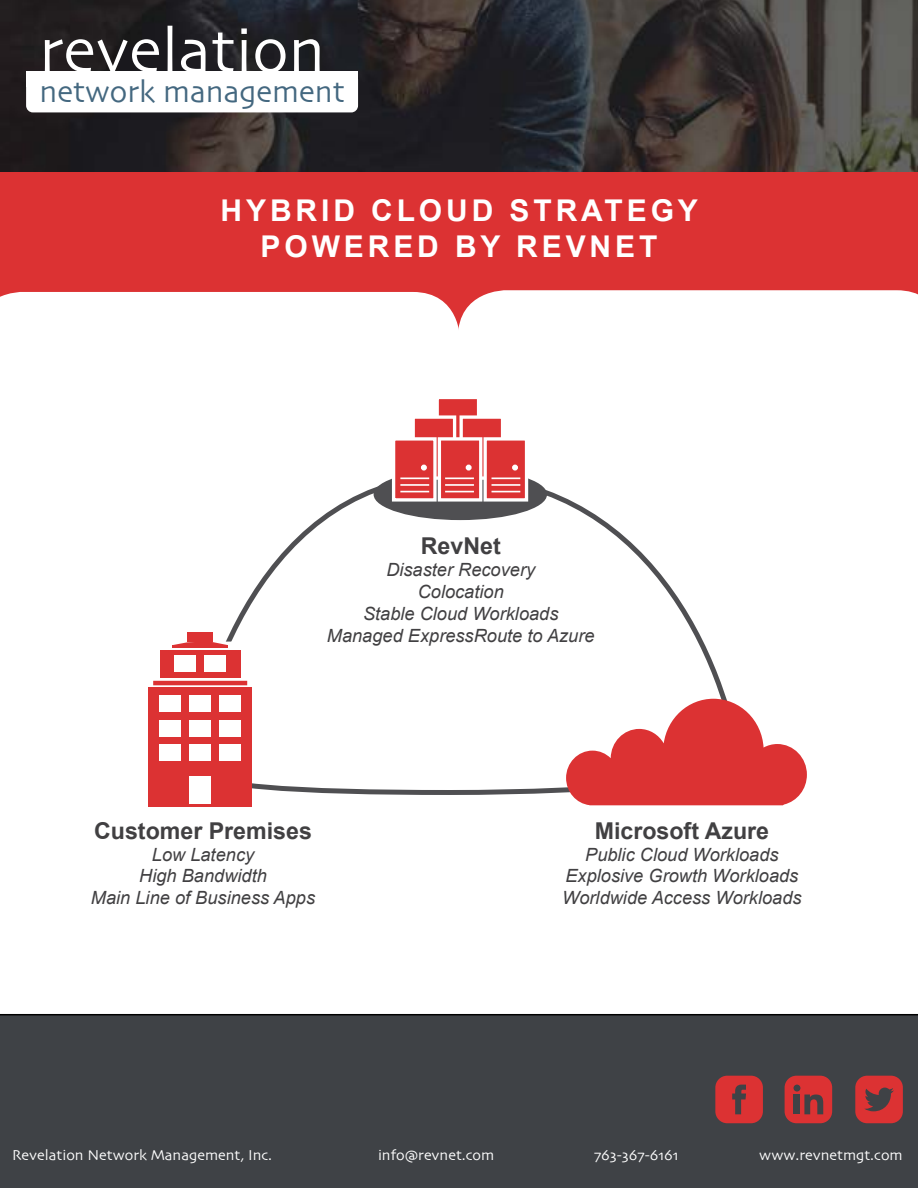
<style>
.page{position:relative;width:918px;height:1188px;background:#fff}
.page>*{position:absolute;margin:0;border:0;box-sizing:border-box;transform-origin:0 0}
.t1{font:64.8px "Skia";color:#fff}
.t2{font:31.65px "Skia";color:#446880}
.t3{font:700 30px/36px "Arial";letter-spacing:.13em;color:#fff;text-align:center}
.t4{font:700 23.25px "Arial";color:#414042}
.t5{font:italic 18.3px/21.9px "Arial";color:#414042;text-align:center}
.t6{font:15px "Skia";color:#fff}
</style>
<div class="page">
<img style="left:0;top:0;width:918px;height:172px">
<div style="left:0;top:172px;width:918px;height:214px;background:#dc3233"></div>
<svg style="left:0;top:292px;width:458px;height:515px"></svg>
<svg style="left:458px;top:290px;width:460px;height:516px"></svg>
<div style="left:0;top:1014px;width:918px;height:174px;background:#3f4246"></div>
<div style="left:26px;top:73px;width:332px;height:39px;background:#fff;border-radius:7px"></div>
<div style="left:26px;top:71px;width:332px;height:16px;background:#fff"></div>
<div style="left:855px;top:1076px;width:48px;height:47px;background:#dc3233;border-radius:12px"></div>
<svg style="left:864px;top:1088px;width:30px;height:23px"></svg>
<div style="left:785px;top:1076px;width:47px;height:47px;background:#dc3233;border-radius:12px"></div>
<div style="left:794px;top:1095px;width:6px;height:19px;background:#3f4246"></div>
<div style="left:794px;top:1085px;width:6px;height:7px;background:#3f4246;border-radius:50%"></div>
<svg style="left:804px;top:1095px;width:19px;height:19px"></svg>
<div style="left:715px;top:1076px;width:48px;height:47px;background:#dc3233;border-radius:12px"></div>
<svg style="left:732px;top:1085px;width:14px;height:29px"></svg>
<svg style="left:188px;top:470px;width:559px;height:327px"></svg>
<svg style="left:566px;top:699px;width:241px;height:106px"></svg>
<div style="left:374px;top:469px;width:173px;height:51px;background:#4f4f52;border-radius:50%"></div>
<div style="left:436px;top:396px;width:44px;height:64px;background:#dc3233;border:3px solid #fff"></div>
<div style="left:460px;top:415px;width:44px;height:65px;background:#dc3233;border:3px solid #fff"></div>
<div style="left:412px;top:415px;width:44px;height:65px;background:#dc3233;border:3px solid #fff"></div>
<div style="left:392px;top:437px;width:45px;height:65px;background:#dc3233;border:3px solid #fff"></div>
<div style="left:438px;top:437px;width:44px;height:65px;background:#dc3233;border:3px solid #fff"></div>
<div style="left:484px;top:437px;width:44px;height:65px;background:#dc3233;border:3px solid #fff"></div>
<svg style="left:400px;top:491px;width:29px;height:1px"></svg>
<svg style="left:445px;top:491px;width:29px;height:1px"></svg>
<svg style="left:492px;top:491px;width:28px;height:1px"></svg>
<hr style="left:400px;top:484px;width:29px;height:2px;background:#fff">
<hr style="left:445px;top:484px;width:29px;height:2px;background:#fff">
<hr style="left:492px;top:484px;width:28px;height:2px;background:#fff">
<svg style="left:400px;top:478px;width:29px;height:1px"></svg>
<svg style="left:445px;top:478px;width:29px;height:1px"></svg>
<svg style="left:492px;top:478px;width:28px;height:1px"></svg>
<svg style="left:421px;top:465px;width:6px;height:6px"></svg>
<svg style="left:466px;top:465px;width:6px;height:6px"></svg>
<svg style="left:512px;top:465px;width:6px;height:6px"></svg>
<svg style="left:145px;top:642px;width:101px;height:158px"></svg>
<div style="left:148px;top:688px;width:103px;height:119px;background:#dc3233"></div>
<div style="left:160px;top:651px;width:80px;height:27px;background:#dc3233"></div>
<div style="left:187px;top:632px;width:25px;height:10px;background:#dc3233"></div>
<hr style="left:153px;top:681px;width:94px;height:4px;background:#dc3233">
<hr style="left:173px;top:645px;width:55px;height:3px;background:#dc3233">
<svg style="left:173px;top:641px;width:55px;height:4px"></svg>
<div style="left:160px;top:696px;width:21px;height:16px;background:#fff"></div>
<div style="left:189px;top:696px;width:22px;height:16px;background:#fff"></div>
<div style="left:219px;top:696px;width:22px;height:16px;background:#fff"></div>
<div style="left:175px;top:655px;width:21px;height:16px;background:#fff"></div>
<div style="left:204px;top:655px;width:22px;height:16px;background:#fff"></div>
<div style="left:160px;top:720px;width:21px;height:16px;background:#fff"></div>
<div style="left:189px;top:720px;width:22px;height:16px;background:#fff"></div>
<div style="left:219px;top:720px;width:22px;height:16px;background:#fff"></div>
<div style="left:160px;top:745px;width:21px;height:16px;background:#fff"></div>
<div style="left:189px;top:745px;width:22px;height:16px;background:#fff"></div>
<div style="left:190px;top:776px;width:21px;height:27px;background:#fff"></div>
<div style="left:219px;top:745px;width:22px;height:16px;background:#fff"></div>
<h1 class="t1" style="left:39px;top:12px;width:287px">revelation</h1>
<h2 class="t2" style="left:40px;top:72px;width:307px">network management</h2>
<h3 class="t3" style="left:221px;top:194px;width:479px">HYBRID CLOUD STRATEGY<br>POWERED BY REVNET</h3>
<p class="t4" style="left:421px;top:531px;width:81px">RevNet</p>
<p class="t5" style="left:327px;top:559px;width:269px">Disaster Recovery<br>Colocation<br>Stable Cloud Workloads<br>Managed ExpressRoute to Azure</p>
<p class="t4" style="left:94px;top:815px;width:219px">Customer Premises</p>
<p class="t5" style="left:91px;top:843px;width:226px">Low Latency<br>High Bandwidth<br>Main Line of Business Apps</p>
<p class="t4" style="left:595px;top:815px;width:176px">Microsoft Azure</p>
<p class="t5" style="left:562px;top:843px;width:241px">Public Cloud Workloads<br>Explosive Growth Workloads<br>Worldwide Access Workloads</p>
<p class="t6" style="left:12px;top:1146px;width:262px">Revelation Network Management, Inc.</p>
<p class="t6" style="left:378px;top:1146px;width:118px">info@revnet.com</p>
<p class="t6" style="left:594px;top:1146px;width:86px">763-367-6161</p>
<p class="t6" style="left:759px;top:1146px;width:145px">www.revnetmgt.com</p>
</div>
